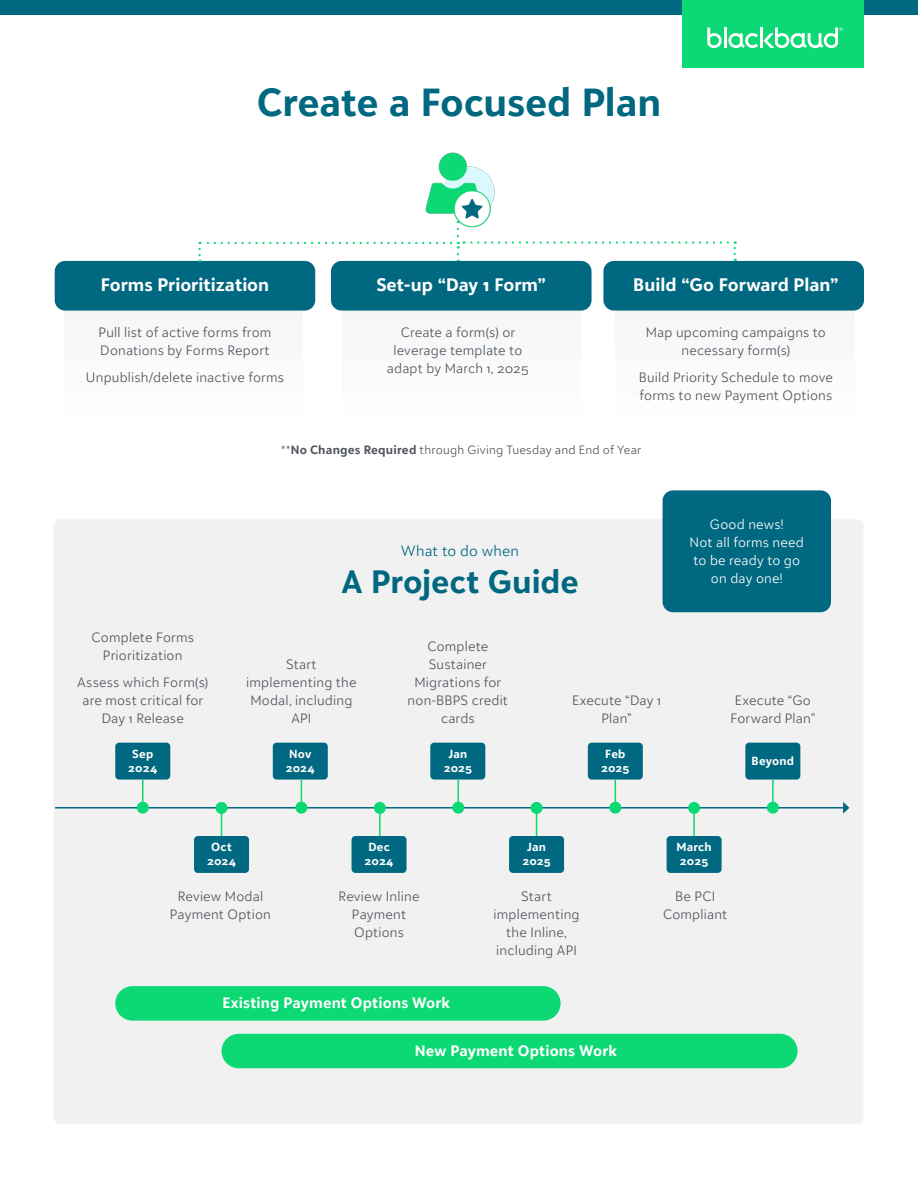
<style>
.page{position:relative;width:918px;height:1188px;background:#fff}
.page>*{position:absolute;margin:0;border:0;box-sizing:border-box;transform-origin:0 0}
.Headline_H1{font:700 39px "BLKB Sans";letter-spacing:-.005em;color:#006880}
.Headline_H1-2{font:700 32.25px "BLKB Sans";color:#006880}
.Body_Paragraph_Text{font:700 18px "BLKB Sans";color:#fff}
.Headline_H1-3{font:700 15px "BLKB Sans";letter-spacing:.01em;color:#fff}
.Headline_H1-4{font:300 14.85px "BLKB Sans";letter-spacing:.01em;color:#006880}
.Body_Paragraph_Text-2{font:300 13.5px/18px "BLKB Sans";letter-spacing:.015em;color:#51555c;text-align:center}
.Body_Paragraph_Text-3{font:300 13.5px/18px "BLKB Sans";letter-spacing:.015em;color:#fff;text-align:center}
.Body_Paragraph_Text-4{font:300 12px "BLKB Sans";letter-spacing:.02em;color:#51555c}
.Body_Paragraph_Text-5{font:700 11.7px/14.1px "BLKB Sans";letter-spacing:.015em;color:#fff;text-align:center}
.s1{font-weight:700}
</style>
<div class="page">
<div style="left:0;top:0;width:918px;height:15px;background:#006880"></div>
<div style="left:54px;top:519px;width:810px;height:605px;background:#f1f1f2;border-radius:7px"></div>
<div style="left:683px;top:0;width:181px;height:68px;background:#0cd973"></div>
<svg style="left:707px;top:28px;width:15px;height:20px"></svg>
<hr style="left:724px;top:28px;width:3px;height:20px;background:#fff">
<svg style="left:728px;top:33px;width:30px;height:15px"></svg>
<hr style="left:760px;top:28px;width:3px;height:20px;background:#fff">
<svg style="left:764px;top:28px;width:79px;height:20px"></svg>
<div style="left:55px;top:261px;width:260px;height:50px;background:#006880;border-radius:10px"></div>
<div style="left:115px;top:986px;width:446px;height:35px;background:#0cd973;border-radius:17px"></div>
<div style="left:222px;top:1034px;width:576px;height:34px;background:#0cd973;border-radius:17px"></div>
<div style="left:603px;top:261px;width:261px;height:50px;background:#006880;border-radius:10px"></div>
<img style="left:425px;top:152px;width:70px;height:85px">
<svg style="left:198px;top:242px;width:253px;height:20px"></svg>
<svg style="left:734px;top:241px;width:2px;height:20px"></svg>
<svg style="left:457px;top:229px;width:271px;height:33px"></svg>
<div style="left:331px;top:261px;width:261px;height:50px;background:#006880;border-radius:10px"></div>
<div style="left:663px;top:490px;width:168px;height:122px;background:#006880;border-radius:10px"></div>
<hr style="left:55px;top:807px;width:789px;height:2px;background:#006880">
<svg style="left:843px;top:802px;width:6px;height:12px"></svg>
<div style="left:115px;top:743px;width:55px;height:37px;background:#006880;border-radius:4px"></div>
<div style="left:509px;top:836px;width:55px;height:37px;background:#006880;border-radius:4px"></div>
<div style="left:194px;top:836px;width:55px;height:37px;background:#006880;border-radius:4px"></div>
<div style="left:588px;top:743px;width:55px;height:37px;background:#006880;border-radius:4px"></div>
<div style="left:273px;top:743px;width:55px;height:37px;background:#006880;border-radius:4px"></div>
<div style="left:667px;top:836px;width:55px;height:37px;background:#006880;border-radius:4px"></div>
<div style="left:352px;top:836px;width:55px;height:37px;background:#006880;border-radius:4px"></div>
<div style="left:745px;top:743px;width:55px;height:37px;background:#006880;border-radius:4px"></div>
<div style="left:430px;top:743px;width:55px;height:37px;background:#006880;border-radius:4px"></div>
<hr style="left:142px;top:780px;width:2px;height:28px;background:#0cd973">
<div style="left:137px;top:802px;width:12px;height:12px;background:#0cd973;border-radius:50%"></div>
<svg style="left:301px;top:780px;width:1px;height:22px"></svg>
<div style="left:295px;top:802px;width:12px;height:12px;background:#0cd973;border-radius:50%"></div>
<hr style="left:457px;top:780px;width:2px;height:28px;background:#0cd973">
<div style="left:452px;top:802px;width:12px;height:12px;background:#0cd973;border-radius:50%"></div>
<svg style="left:615px;top:780px;width:1px;height:22px"></svg>
<div style="left:609px;top:802px;width:12px;height:12px;background:#0cd973;border-radius:50%"></div>
<hr style="left:772px;top:780px;width:2px;height:28px;background:#0cd973">
<div style="left:767px;top:802px;width:12px;height:12px;background:#0cd973;border-radius:50%"></div>
<hr style="left:693px;top:808px;width:2px;height:28px;background:#0cd973">
<div style="left:688px;top:802px;width:12px;height:12px;background:#0cd973;border-radius:50%"></div>
<svg style="left:536px;top:814px;width:1px;height:22px"></svg>
<div style="left:531px;top:802px;width:12px;height:12px;background:#0cd973;border-radius:50%"></div>
<hr style="left:379px;top:808px;width:2px;height:28px;background:#0cd973">
<div style="left:374px;top:802px;width:12px;height:12px;background:#0cd973;border-radius:50%"></div>
<svg style="left:221px;top:814px;width:1px;height:22px"></svg>
<div style="left:216px;top:802px;width:12px;height:12px;background:#0cd973;border-radius:50%"></div>
<p class="Headline_H1" style="left:257px;top:78px;width:406px">Create a Focused Plan</p>
<p class="Body_Paragraph_Text" style="left:101px;top:273px;width:170px">Forms Prioritization</p>
<p class="Body_Paragraph_Text" style="left:633px;top:273px;width:207px">Build “Go Forward Plan”</p>
<p class="Body_Paragraph_Text" style="left:376px;top:273px;width:171px">Set-up “Day 1 Form”</p>
<p class="Body_Paragraph_Text-2" style="left:99px;top:323px;width:174px;text-align:left">Pull list of active forms from<br>Donations by Forms Report</p>
<p class="Body_Paragraph_Text-2" style="left:86px;top:368px;width:199px">Unpublish/delete inactive forms</p>
<p class="Body_Paragraph_Text-2" style="left:387px;top:323px;width:143px">Create a form(s) or leverage template to adapt by March 1, 2025</p>
<p class="Body_Paragraph_Text-2" style="left:646px;top:323px;width:182px">Map upcoming campaigns to necessary form(s)</p>
<p class="Body_Paragraph_Text-2" style="left:639px;top:368px;width:196px;text-align:left">Build Priority Schedule to move forms to new Payment Options</p>
<p class="Body_Paragraph_Text-2" style="left:92px;top:628px;width:104px">Complete Forms<br>Prioritization</p>
<p class="Body_Paragraph_Text-2" style="left:77px;top:673px;width:132px">Assess which Form(s) are most critical for<br>Day 1 Release</p>
<p class="Body_Paragraph_Text-5" style="left:128px;top:746px;width:30px">Sep<br>2024</p>
<p class="Body_Paragraph_Text-4" style="left:281px;top:442px;width:362px">**<span class="s1">No Changes Required</span> through Giving Tuesday and End of Year</p>
<p class="Headline_H1-4" style="left:401px;top:541px;width:120px">What to do when</p>
<p class="Headline_H1-2" style="left:342px;top:562px;width:238px">A Project Guide</p>
<p class="Body_Paragraph_Text-3" style="left:690px;top:515px;width:116px">Good news!<br>Not all forms need to be ready to go on day one!</p>
<p class="Body_Paragraph_Text-2" style="left:246px;top:655px;width:112px">Start implementing the<br>Modal, including<br>API</p>
<p class="Body_Paragraph_Text-5" style="left:286px;top:746px;width:30px;text-align:left">Nov<br>2024</p>
<p class="Body_Paragraph_Text-2" style="left:408px;top:637px;width:102px">Complete<br>Sustainer<br>Migrations for non-BBPS credit cards</p>
<p class="Body_Paragraph_Text-5" style="left:444px;top:746px;width:30px">Jan<br>2025</p>
<p class="Body_Paragraph_Text-2" style="left:572px;top:691px;width:91px">Execute “Day 1<br>Plan”</p>
<p class="Body_Paragraph_Text-2" style="left:730px;top:691px;width:87px">Execute “Go<br>Forward Plan”</p>
<p class="Body_Paragraph_Text-5" style="left:601px;top:746px;width:30px">Feb<br>2025</p>
<p class="Body_Paragraph_Text-5" style="left:752px;top:754px;width:44px">Beyond</p>
<p class="Body_Paragraph_Text-5" style="left:207px;top:840px;width:30px">Oct<br>2024</p>
<p class="Body_Paragraph_Text-5" style="left:365px;top:840px;width:30px">Dec<br>2024</p>
<p class="Body_Paragraph_Text-5" style="left:522px;top:840px;width:30px">Jan<br>2025</p>
<p class="Body_Paragraph_Text-5" style="left:676px;top:840px;width:37px">March<br>2025</p>
<p class="Body_Paragraph_Text-2" style="left:170px;top:887px;width:103px">Review Modal<br>Payment Option</p>
<p class="Body_Paragraph_Text-2" style="left:339px;top:887px;width:82px">Review Inline<br>Payment<br>Options</p>
<p class="Body_Paragraph_Text-2" style="left:493px;top:887px;width:88px">Start implementing the Inline, including API</p>
<p class="Body_Paragraph_Text-2" style="left:663px;top:887px;width:66px">Be PCI<br>Compliant</p>
<p class="Headline_H1-3" style="left:222px;top:994px;width:229px">Existing Payment Options Work</p>
<p class="Headline_H1-3" style="left:415px;top:1041px;width:204px">New Payment Options Work</p>
</div>
